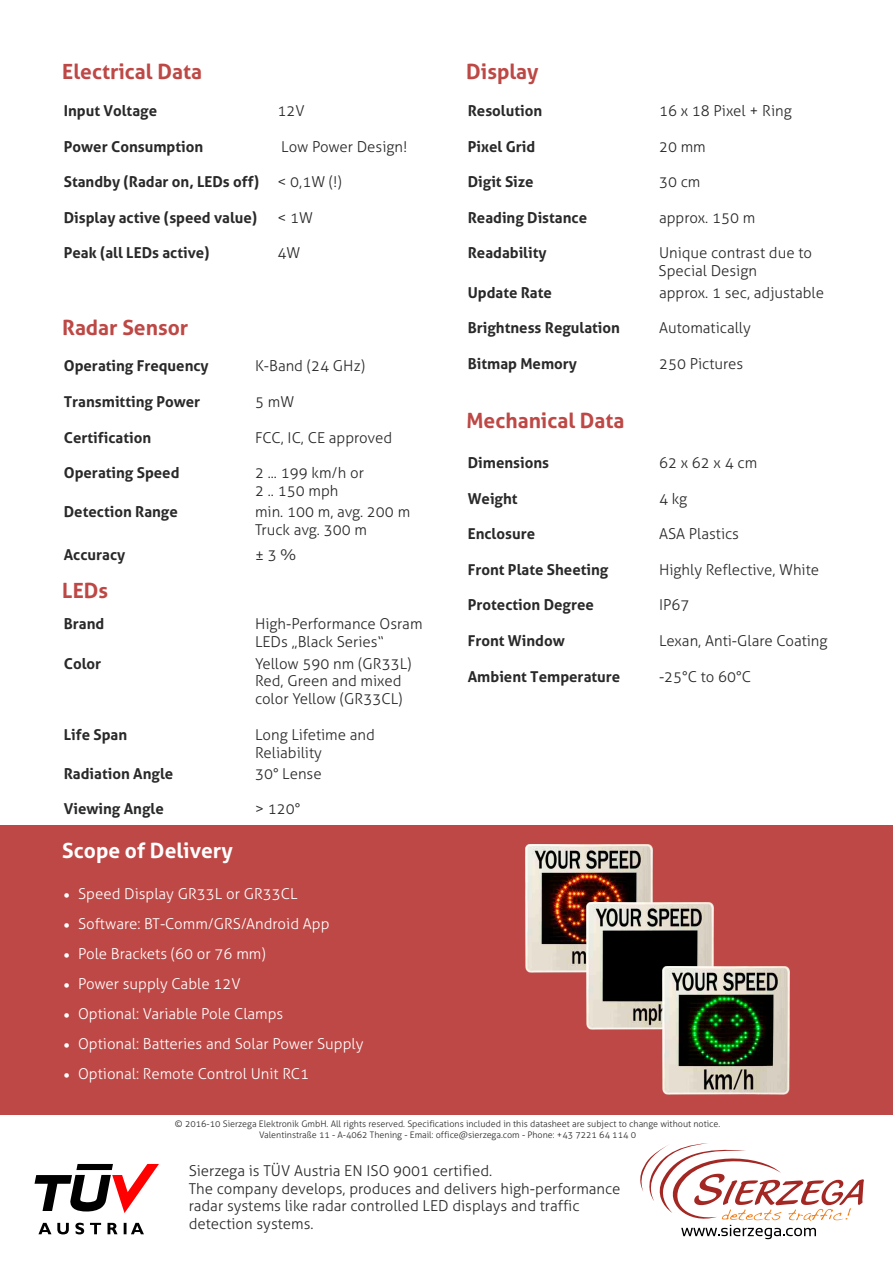
<style>
.page{position:relative;width:893px;height:1263px;background:#fff}
.page>*{position:absolute;margin:0;border:0;box-sizing:border-box;transform-origin:0 0}
.t1{font:700 21px "Aller";color:#bd4845}
.t2{font:700 21px "Aller";color:#fff}
.t3{font:300 15px/17.9px "Aller";color:#292929}
.t4{font:700 15px "Aller";color:#292929}
.t5{font:300 15px "Aller";color:#fff}
.t6{font:300 9px/10.6px "Aller";color:#292929;text-align:center}
.s1{font-weight:300}
</style>
<div class="page">
<svg style="left:640px;top:1143px;width:224px;height:96px"></svg>
<div style="left:0;top:825px;width:893px;height:290px;background:#bd4845"></div>
<svg style="left:38px;top:1223px;width:46px;height:11px"></svg>
<svg style="left:35px;top:1164px;width:124px;height:49px"></svg>
<svg style="left:90px;top:1223px;width:54px;height:11px"></svg>
<img style="left:525px;top:845px;width:127px;height:127px">
<img style="left:587px;top:902px;width:126px;height:128px">
<img style="left:663px;top:967px;width:127px;height:127px">
<h1 class="t1" style="left:62px;top:64px;width:141px">Electrical Data</h1>
<p class="t4" style="left:64px;top:105px;width:95px">Input Voltage</p>
<p class="t3" style="left:278px;top:103px;width:29px">12V</p>
<p class="t4" style="left:64px;top:141px;width:141px">Power Consumption</p>
<p class="t3" style="left:281px;top:139px;width:128px">Low Power Design!</p>
<p class="t4" style="left:64px;top:176px;width:280px">Standby (Radar on, LEDs off) <span class="s1">&lt; 0,1W (!)</span></p>
<p class="t4" style="left:64px;top:212px;width:195px">Display active (speed value)</p>
<p class="t3" style="left:278px;top:210px;width:37px">&lt; 1W</p>
<p class="t4" style="left:64px;top:247px;width:147px">Peak (all LEDs active)</p>
<p class="t3" style="left:278px;top:246px;width:24px">4W</p>
<h1 class="t1" style="left:62px;top:320px;width:128px">Radar Sensor</h1>
<p class="t4" style="left:64px;top:360px;width:146px">Operating Frequency</p>
<p class="t3" style="left:255px;top:359px;width:111px">K-Band (24 GHz)</p>
<p class="t4" style="left:64px;top:396px;width:138px">Transmitting Power</p>
<p class="t3" style="left:255px;top:394px;width:41px">5 mW</p>
<p class="t4" style="left:64px;top:431px;width:89px">Certification</p>
<p class="t3" style="left:255px;top:430px;width:139px">FCC, IC, CE approved</p>
<p class="t4" style="left:64px;top:467px;width:117px">Operating Speed</p>
<p class="t3" style="left:255px;top:465px;width:110px">2 ... 199 km/h or<br>2 .. 150 mph</p>
<p class="t4" style="left:64px;top:506px;width:116px">Detection Range</p>
<p class="t3" style="left:255px;top:505px;width:157px">min. 100 m, avg. 200 m<br>Truck avg. 300 m</p>
<p class="t4" style="left:64px;top:549px;width:63px">Accuracy</p>
<p class="t3" style="left:255px;top:547px;width:43px">± 3 %</p>
<h1 class="t1" style="left:62px;top:582px;width:47px">LEDs</h1>
<p class="t4" style="left:64px;top:618px;width:42px">Brand</p>
<p class="t3" style="left:255px;top:617px;width:169px">High-Performance Osram<br>LEDs „Black Series“</p>
<p class="t4" style="left:64px;top:657px;width:39px">Color</p>
<p class="t3" style="left:255px;top:656px;width:158px">Yellow 590 nm (GR33L)<br>Red, Green and mixed color Yellow (GR33CL)</p>
<p class="t4" style="left:64px;top:729px;width:65px">Life Span</p>
<p class="t3" style="left:255px;top:727px;width:121px">Long Lifetime and<br>Reliability</p>
<p class="t4" style="left:64px;top:768px;width:111px">Radiation Angle</p>
<p class="t3" style="left:255px;top:766px;width:68px">30° Lense</p>
<p class="t4" style="left:64px;top:803px;width:102px">Viewing Angle</p>
<p class="t3" style="left:255px;top:802px;width:47px">&gt; 120°</p>
<h1 class="t2" style="left:62px;top:842px;width:172px">Scope of Delivery</h1>
<p class="t5" style="left:64px;top:888px;width:235px">• Speed Display GR33L or GR33CL</p>
<p class="t5" style="left:64px;top:918px;width:267px">• Software: BT-Comm/GRS/Android App</p>
<p class="t5" style="left:64px;top:948px;width:203px">• Pole Brackets (60 or 76 mm)</p>
<p class="t5" style="left:64px;top:978px;width:178px">• Power supply Cable 12V</p>
<p class="t5" style="left:64px;top:1008px;width:221px">• Optional: Variable Pole Clamps</p>
<p class="t5" style="left:64px;top:1038px;width:301px">• Optional: Batteries and Solar Power Supply</p>
<p class="t5" style="left:64px;top:1068px;width:247px">• Optional: Remote Control Unit RC1</p>
<h1 class="t1" style="left:466px;top:64px;width:74px">Display</h1>
<p class="t4" style="left:468px;top:105px;width:76px">Resolution</p>
<p class="t3" style="left:659px;top:103px;width:134px">16 x 18 Pixel + Ring</p>
<p class="t4" style="left:468px;top:141px;width:69px">Pixel Grid</p>
<p class="t3" style="left:659px;top:139px;width:48px">20 mm</p>
<p class="t4" style="left:468px;top:176px;width:67px">Digit Size</p>
<p class="t3" style="left:659px;top:175px;width:43px">30 cm</p>
<p class="t4" style="left:468px;top:212px;width:121px">Reading Distance</p>
<p class="t3" style="left:659px;top:210px;width:98px">approx. 150 m</p>
<p class="t4" style="left:468px;top:247px;width:80px">Readability</p>
<p class="t3" style="left:659px;top:246px;width:155px">Unique contrast due to<br>Special Design</p>
<p class="t4" style="left:468px;top:286px;width:86px">Update Rate</p>
<p class="t3" style="left:659px;top:285px;width:167px">approx. 1 sec, adjustable</p>
<p class="t4" style="left:468px;top:322px;width:154px">Brightness Regulation</p>
<p class="t3" style="left:659px;top:320px;width:93px">Automatically</p>
<p class="t4" style="left:468px;top:358px;width:111px">Bitmap Memory</p>
<p class="t3" style="left:659px;top:356px;width:86px">250 Pictures</p>
<h1 class="t1" style="left:466px;top:413px;width:160px">Mechanical Data</h1>
<p class="t4" style="left:468px;top:457px;width:83px">Dimensions</p>
<p class="t3" style="left:659px;top:455px;width:100px">62 x 62 x 4 cm</p>
<p class="t4" style="left:468px;top:493px;width:51px">Weight</p>
<p class="t3" style="left:659px;top:491px;width:30px">4 kg</p>
<p class="t4" style="left:468px;top:528px;width:69px">Enclosure</p>
<p class="t3" style="left:659px;top:526px;width:82px">ASA Plastics</p>
<p class="t4" style="left:468px;top:564px;width:142px">Front Plate Sheeting</p>
<p class="t3" style="left:659px;top:562px;width:162px">Highly Reflective, White</p>
<p class="t4" style="left:468px;top:599px;width:128px">Protection Degree</p>
<p class="t3" style="left:659px;top:598px;width:32px">IP67</p>
<p class="t4" style="left:468px;top:635px;width:99px">Front Window</p>
<p class="t3" style="left:659px;top:633px;width:170px">Lexan, Anti-Glare Coating</p>
<p class="t4" style="left:468px;top:670px;width:154px">Ambient Temperature</p>
<p class="t3" style="left:659px;top:669px;width:93px">-25°C to 60°C</p>
<p class="t6" style="left:175px;top:1120px;width:547px">© 2016-10 Sierzega Elektronik GmbH. All rights reserved. Specifications included in this datasheet are subject to change without notice.<br>Valentinstraße 11 - A-4062 Thening - Email: office@sierzega.com - Phone: +43 7221 64 114 0</p>
<p class="t3" style="left:189px;top:1163px;width:433px">Sierzega is TÜV Austria EN ISO 9001 certified.<br>The company develops, produces and delivers high-performance radar systems like radar controlled LED displays and traffic detection systems.</p>
</div>
